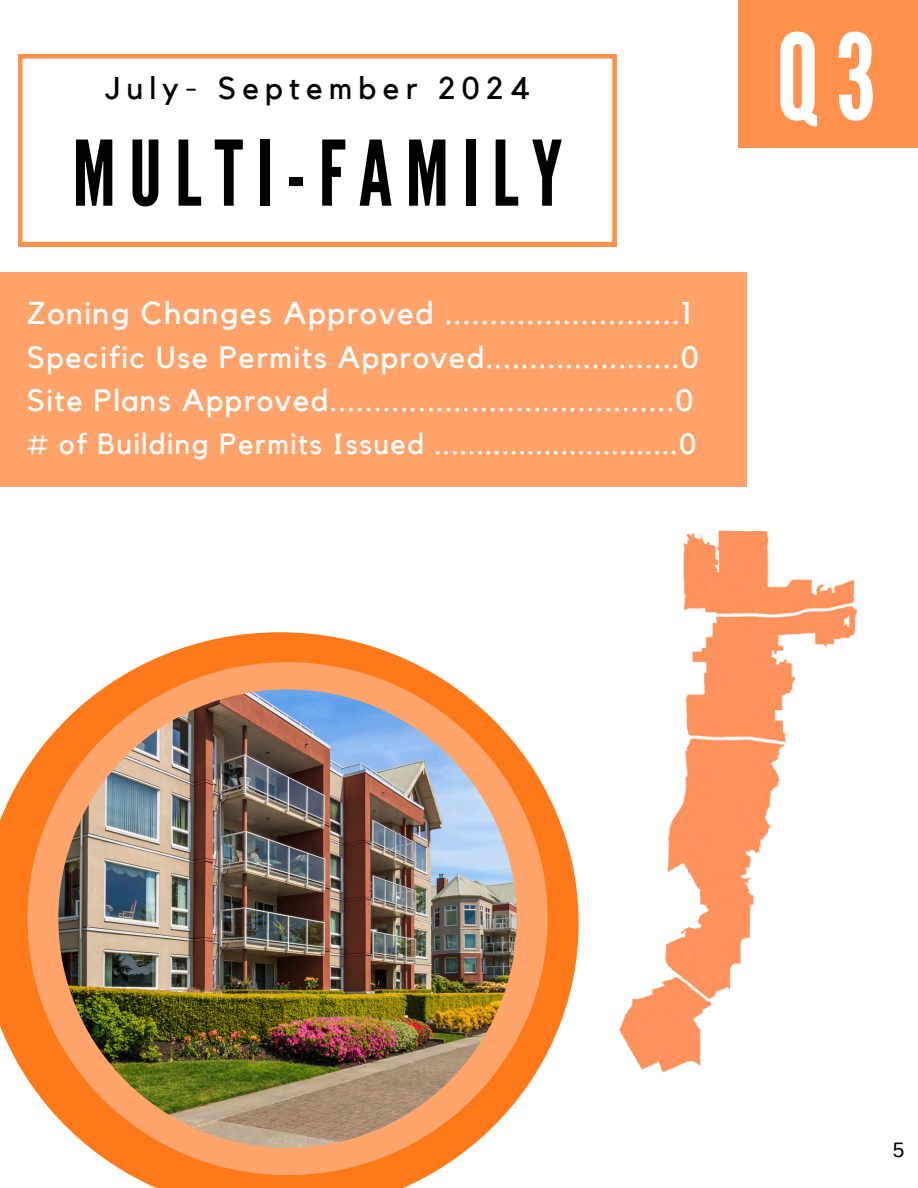
<style>
.page{position:relative;width:918px;height:1188px;background:#fff}
.page>*{position:absolute;margin:0;border:0;box-sizing:border-box;transform-origin:0 0}
.t1{font:118.65px "League Gothic";color:#fff}
.t2{font:90px "League Gothic";letter-spacing:.145em;color:#000}
.t3{font:31.5px "Kollektif";letter-spacing:.05em;color:#fff}
.t4{font:31.35px "Kollektif";letter-spacing:.2em;color:#000}
.t5{font:30.75px "Kollektif";letter-spacing:.05em;color:#fff}
.t6{font:29.25px "Kollektif";letter-spacing:.05em;color:#fff}
.t7{font:21px "Arimo";color:#000}
</style>
<div class="page">
<svg style="left:18px;top:54px;width:599px;height:192px"></svg>
<div style="left:738px;top:0;width:180px;height:148px;background:#ff914d"></div>
<div style="left:0;top:272px;width:747px;height:215px;background:#ffa36b"></div>
<svg style="left:0;top:632px;width:548px;height:556px;fill:#fd791a"></svg>
<div style="left:27px;top:662px;width:521px;height:513px;background:#ffa46b;border-radius:50%"></div>
<img style="left:58px;top:689px;width:459px;height:459px;border-radius:50%">
<img style="left:548px;top:530px;width:310px;height:543px">
<p class="t4" style="left:105px;top:73px;width:426px">July- September 2024</p>
<p class="t2" style="left:72px;top:122px;width:492px">MULTI-FAMILY</p>
<p class="t3" style="left:27px;top:298px;width:665px">Zoning Changes Approved ..........................1</p>
<h2 class="t5" style="left:27px;top:343px;width:673px">Specific Use Permits Approved......................0</h2>
<h1 class="t5" style="left:27px;top:387px;width:668px">Site Plans Approved.......................................0</h1>
<p class="t6" style="left:27px;top:430px;width:671px"># of Building Permits Issued .............................0</p>
<p class="t1" style="left:777px;top:9px;width:101px">Q3</p>
<p class="t7" style="left:893px;top:1138px;width:13px">5</p>
</div>
